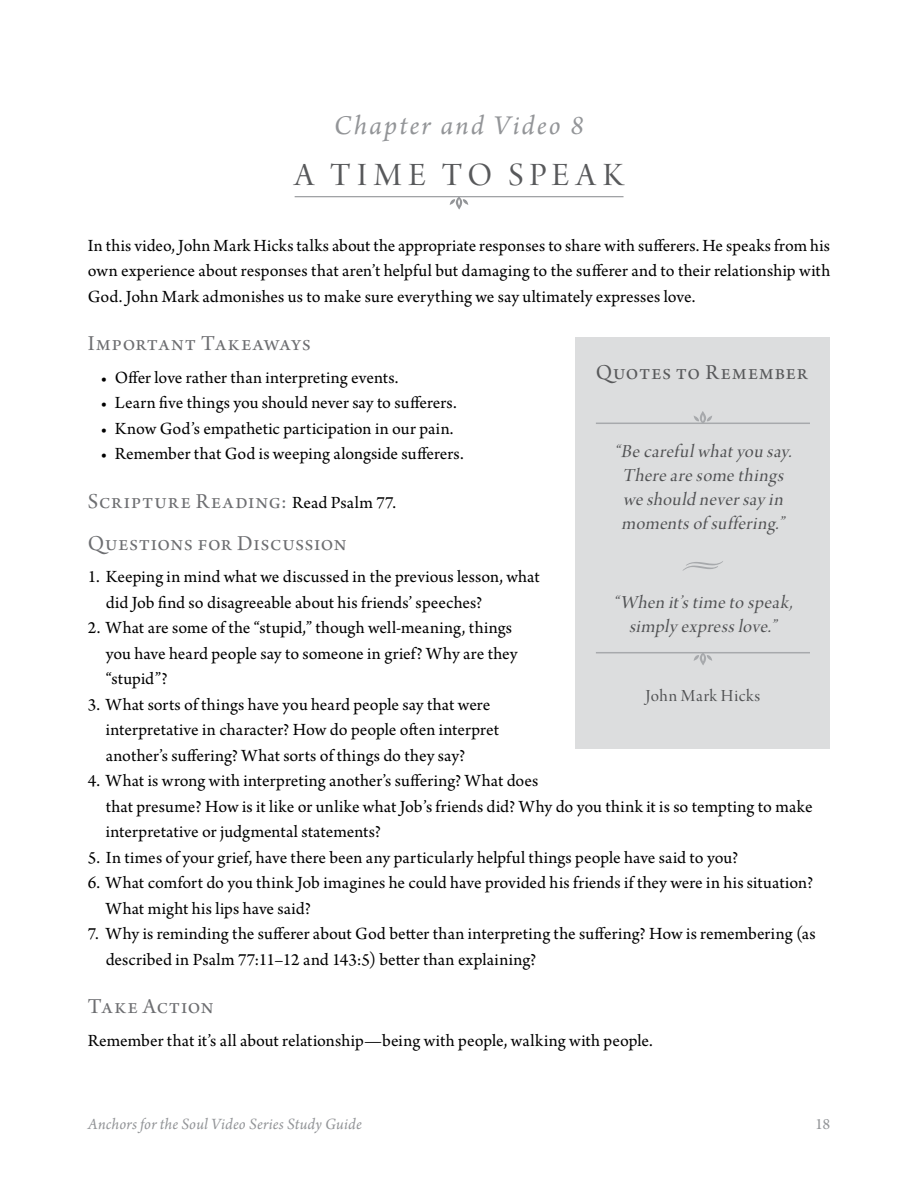
<style>
.page{position:relative;width:918px;height:1188px;background:#fff}
.page>*{position:absolute;margin:0;border:0;box-sizing:border-box;transform-origin:0 0}
.t1{font:34.5px "Arno Pro Display";letter-spacing:.185em;color:#58595b}
.t2{font:italic 28.5px "Arno Pro";letter-spacing:.075em;color:#939598}
.t3{font:22.5px/42px "Arno Pro Subhead";letter-spacing:.04em;color:#6d6e71}
.t4{font:22.5px "Arno Pro Subhead";letter-spacing:.055em;color:#58595b}
.t5{font:italic 19.5px/24px "Arno Pro Display";letter-spacing:.055em;color:#515254;text-align:center}
.t6{font:18px/25.5px "Arno Pro";color:#000}
.t7{font:18px "Arno Pro Display";letter-spacing:.035em;color:#515254}
.t8{font:italic 16.5px "Arno Pro";letter-spacing:.01em;color:#939598}
.t9{font:16.5px "Arno Pro";color:#939598}
.s1{font-family:"Arno Pro";font-size:18px;color:#000}
</style>
<div class="page">
<hr style="left:295px;top:196px;width:329px;height:1px;background:#939598">
<svg style="left:450px;top:197px;width:18px;height:13px"></svg>
<div style="left:576px;top:337px;width:254px;height:411px;background:#dcddde"></div>
<hr style="left:596px;top:423px;width:214px;height:1px;background:#a7a9ac">
<hr style="left:596px;top:652px;width:214px;height:1px;background:#a7a9ac">
<svg style="left:683px;top:561px;width:40px;height:10px"></svg>
<svg style="left:694px;top:411px;width:18px;height:12px"></svg>
<svg style="left:694px;top:653px;width:18px;height:12px"></svg>
<h2 class="t2" style="left:334px;top:110px;width:252px">Chapter and Video 8</h2>
<h1 class="t1" style="left:295px;top:156px;width:330px">A TIME TO SPEAK</h1>
<p class="t6" style="left:88px;top:233px;width:744px;text-align:justify">In this video, John Mark Hicks talks about the appropriate responses to share with sufferers. He speaks from his own experience about responses that aren’t helpful but damaging to the sufferer and to their relationship with God. John Mark admonishes us to make sure everything we say ultimately expresses love.</p>
<p class="t3" style="left:88px;top:324px;width:225px">Important Takeaways</p>
<p class="t6" style="left:100px;top:365px;width:300px">• Offer love rather than interpreting events.</p>
<p class="t6" style="left:100px;top:391px;width:358px">• Learn five things you should never say to sufferers.</p>
<p class="t6" style="left:100px;top:417px;width:355px">• Know God’s empathetic participation in our pain.</p>
<p class="t6" style="left:100px;top:442px;width:365px">• Remember that God is weeping alongside sufferers.</p>
<p class="t3" style="left:88px;top:482px;width:310px">Scripture Reading: <span class="s1">Read Psalm 77.<br></span>Questions for Discussion</p>
<p class="t6" style="left:106px;top:565px;width:436px;text-indent:-18px">1. Keeping in mind what we discussed in the previous lesson, what did Job find so disagreeable about his friends’ speeches?</p>
<p class="t6" style="left:106px;top:616px;width:413px;text-indent:-18px">2. What are some of the “stupid,” though well-meaning, things you have heard people say to someone in grief? Why are they “stupid”?</p>
<p class="t6" style="left:106px;top:693px;width:395px;text-indent:-18px">3. What sorts of things have you heard people say that were interpretative in character? How do people often interpret another’s suffering? What sorts of things do they say?</p>
<p class="t6" style="left:106px;top:769px;width:708px;text-indent:-18px">4. What is wrong with interpreting another’s suffering? What does<br>that presume? How is it like or unlike what Job’s friends did? Why do you think it is so tempting to make interpretative or judgmental statements?</p>
<p class="t6" style="left:88px;top:846px;width:652px">5. In times of your grief, have there been any particularly helpful things people have said to you?</p>
<p class="t6" style="left:106px;top:871px;width:709px;text-indent:-18px">6. What comfort do you think Job imagines he could have provided his friends if they were in his situation?<br>What might his lips have said?</p>
<p class="t6" style="left:106px;top:922px;width:712px;text-indent:-18px">7. Why is reminding the sufferer about God better than interpreting the suffering? How is remembering (as described in Psalm 77:11–12 and 143:5) better than explaining?</p>
<p class="t3" style="left:88px;top:987px;width:127px">Take Action</p>
<p class="t6" style="left:88px;top:1028px;width:567px">Remember that it’s all about relationship—being with people, walking with people.</p>
<p class="t4" style="left:596px;top:360px;width:213px">Quotes to Remember</p>
<p class="t5" style="left:614px;top:440px;width:183px">“Be carefulwhatyou say.<br>There are some things we should neversay in momentsof suffering.”</p>
<p class="t5" style="left:613px;top:592px;width:185px">“When it’stime to speak, simply expresslove.”</p>
<p class="t7" style="left:646px;top:686px;width:116px">John Mark Hicks</p>
<p class="t8" style="left:88px;top:1115px;width:275px">Anchors for the Soul Video Series Study Guide</p>
<p class="t9" style="left:815px;top:1115px;width:17px">18</p>
</div>
